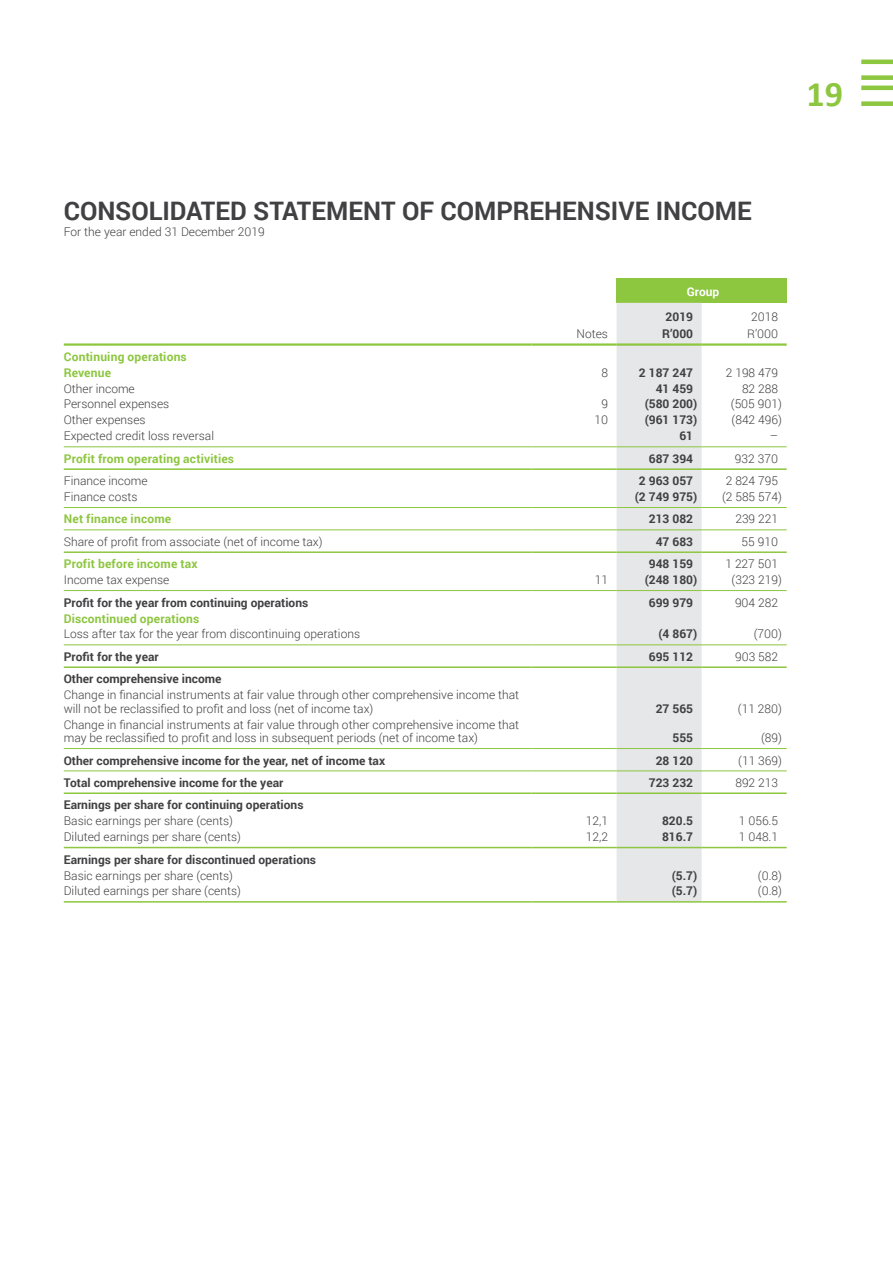
<style>
.page{position:relative;width:893px;height:1263px;background:#fff}
.page>*{position:absolute;margin:0;border:0;box-sizing:border-box;transform-origin:0 0}
.t1{font:700 36px "Calibri";color:#8dc63f}
.t2{font:700 25.5px "Roboto";color:#414042}
.t3{font:300 12px/13.5px "Roboto";color:#414042}
.t4{font:700 12px "Roboto";color:#414042}
.t5{font:700 12px/15.9px "Roboto";letter-spacing:.015em;color:#8dc63f}
.t6{font:700 12px "Roboto";color:#fff}
</style>
<div class="page">
<svg style="left:861px;top:60px;width:32px;height:46px"></svg>
<div style="left:617px;top:279px;width:170px;height:24px;background:#8dc63f"></div>
<div style="left:617px;top:303px;width:85px;height:598px;background:#e6e7e8"></div>
<hr style="left:64px;top:343px;width:467px;height:3px;background:#8dc63f">
<hr style="left:531px;top:343px;width:86px;height:3px;background:#8dc63f">
<hr style="left:617px;top:343px;width:85px;height:3px;background:#8dc63f">
<hr style="left:702px;top:343px;width:85px;height:3px;background:#8dc63f">
<hr style="left:64px;top:446px;width:467px;height:1px;background:#8dc63f">
<hr style="left:531px;top:446px;width:86px;height:1px;background:#8dc63f">
<hr style="left:617px;top:446px;width:85px;height:1px;background:#8dc63f">
<hr style="left:702px;top:446px;width:85px;height:1px;background:#8dc63f">
<hr style="left:64px;top:507px;width:467px;height:1px;background:#8dc63f">
<hr style="left:531px;top:507px;width:86px;height:1px;background:#8dc63f">
<hr style="left:617px;top:507px;width:85px;height:1px;background:#8dc63f">
<hr style="left:702px;top:507px;width:85px;height:1px;background:#8dc63f">
<hr style="left:64px;top:529px;width:467px;height:1px;background:#8dc63f">
<hr style="left:531px;top:529px;width:86px;height:1px;background:#8dc63f">
<hr style="left:617px;top:529px;width:85px;height:1px;background:#8dc63f">
<hr style="left:702px;top:529px;width:85px;height:1px;background:#8dc63f">
<hr style="left:64px;top:590px;width:467px;height:1px;background:#8dc63f">
<hr style="left:531px;top:590px;width:86px;height:1px;background:#8dc63f">
<hr style="left:617px;top:590px;width:85px;height:1px;background:#8dc63f">
<hr style="left:702px;top:590px;width:85px;height:1px;background:#8dc63f">
<hr style="left:64px;top:644px;width:467px;height:1px;background:#8dc63f">
<hr style="left:531px;top:644px;width:86px;height:1px;background:#8dc63f">
<hr style="left:617px;top:644px;width:85px;height:1px;background:#8dc63f">
<hr style="left:702px;top:644px;width:85px;height:1px;background:#8dc63f">
<hr style="left:64px;top:748px;width:467px;height:1px;background:#8dc63f">
<hr style="left:531px;top:748px;width:86px;height:1px;background:#8dc63f">
<hr style="left:617px;top:748px;width:85px;height:1px;background:#8dc63f">
<hr style="left:702px;top:748px;width:85px;height:1px;background:#8dc63f">
<hr style="left:64px;top:770px;width:467px;height:1px;background:#8dc63f">
<hr style="left:531px;top:770px;width:86px;height:1px;background:#8dc63f">
<hr style="left:617px;top:770px;width:85px;height:1px;background:#8dc63f">
<hr style="left:702px;top:770px;width:85px;height:1px;background:#8dc63f">
<hr style="left:64px;top:468px;width:467px;height:2px;background:#8dc63f">
<hr style="left:531px;top:468px;width:86px;height:2px;background:#8dc63f">
<hr style="left:617px;top:468px;width:85px;height:2px;background:#8dc63f">
<hr style="left:702px;top:468px;width:85px;height:2px;background:#8dc63f">
<hr style="left:64px;top:551px;width:467px;height:2px;background:#8dc63f">
<hr style="left:531px;top:551px;width:86px;height:2px;background:#8dc63f">
<hr style="left:617px;top:551px;width:85px;height:2px;background:#8dc63f">
<hr style="left:702px;top:551px;width:85px;height:2px;background:#8dc63f">
<hr style="left:64px;top:666px;width:467px;height:2px;background:#8dc63f">
<hr style="left:531px;top:666px;width:86px;height:2px;background:#8dc63f">
<hr style="left:617px;top:666px;width:85px;height:2px;background:#8dc63f">
<hr style="left:702px;top:666px;width:85px;height:2px;background:#8dc63f">
<hr style="left:64px;top:792px;width:467px;height:2px;background:#8dc63f">
<hr style="left:531px;top:792px;width:86px;height:2px;background:#8dc63f">
<hr style="left:617px;top:792px;width:85px;height:2px;background:#8dc63f">
<hr style="left:702px;top:792px;width:85px;height:2px;background:#8dc63f">
<hr style="left:64px;top:847px;width:467px;height:1px;background:#8dc63f">
<hr style="left:531px;top:847px;width:86px;height:1px;background:#8dc63f">
<hr style="left:617px;top:847px;width:85px;height:1px;background:#8dc63f">
<hr style="left:702px;top:847px;width:85px;height:1px;background:#8dc63f">
<hr style="left:64px;top:901px;width:467px;height:2px;background:#8dc63f">
<hr style="left:531px;top:901px;width:86px;height:2px;background:#8dc63f">
<hr style="left:617px;top:901px;width:85px;height:2px;background:#8dc63f">
<hr style="left:702px;top:901px;width:85px;height:2px;background:#8dc63f">
<h1 class="t1" style="left:806px;top:72px;width:38px">19</h1>
<h2 class="t2" style="left:64px;top:193px;width:689px">CONSOLIDATED STATEMENT OF COMPREHENSIVE INCOME</h2>
<p class="t3" style="left:64px;top:225px;width:203px">For the year ended 31 December 2019</p>
<p class="t6" style="left:687px;top:284px;width:34px">Group</p>
<p class="t4" style="left:666px;top:308px;width:29px">2019</p>
<p class="t3" style="left:751px;top:309px;width:28px">2018</p>
<p class="t5" style="left:64px;top:348px;width:125px">Continuing operations<br>Revenue</p>
<p class="t3" style="left:577px;top:327px;width:33px">Notes</p>
<p class="t4" style="left:662px;top:325px;width:32px">R’000</p>
<p class="t3" style="left:747px;top:327px;width:33px">R’000</p>
<p class="t3" style="left:601px;top:365px;width:8px">8</p>
<p class="t4" style="left:639px;top:364px;width:56px">2 187 247</p>
<p class="t3" style="left:726px;top:365px;width:54px">2 198 479</p>
<p class="t3" style="left:64px;top:381px;width:73px">Other income</p>
<p class="t4" style="left:656px;top:380px;width:39px">41 459</p>
<p class="t3" style="left:742px;top:381px;width:38px">82 288</p>
<p class="t3" style="left:64px;top:397px;width:107px">Personnel expenses</p>
<p class="t3" style="left:601px;top:397px;width:8px">9</p>
<p class="t4" style="left:645px;top:396px;width:54px">(580 200)</p>
<p class="t3" style="left:731px;top:397px;width:53px">(505 901)</p>
<p class="t3" style="left:64px;top:413px;width:83px">Other expenses</p>
<p class="t3" style="left:594px;top:413px;width:15px">10</p>
<p class="t4" style="left:645px;top:412px;width:54px">(961 173)</p>
<p class="t3" style="left:732px;top:413px;width:52px">(842 496)</p>
<p class="t3" style="left:64px;top:429px;width:152px">Expected credit loss reversal</p>
<p class="t4" style="left:679px;top:428px;width:15px">61</p>
<p class="t3" style="left:770px;top:429px;width:10px">–</p>
<p class="t5" style="left:64px;top:450px;width:172px">Profit from operating activities</p>
<p class="t4" style="left:649px;top:450px;width:46px">687 394</p>
<p class="t3" style="left:735px;top:451px;width:45px">932 370</p>
<p class="t3" style="left:64px;top:474px;width:85px">Finance income</p>
<p class="t4" style="left:639px;top:472px;width:56px">2 963 057</p>
<p class="t3" style="left:726px;top:474px;width:54px">2 824 795</p>
<p class="t3" style="left:64px;top:490px;width:75px">Finance costs</p>
<p class="t4" style="left:635px;top:488px;width:64px">(2 749 975)</p>
<p class="t3" style="left:722px;top:490px;width:61px">(2 585 574)</p>
<p class="t5" style="left:64px;top:511px;width:109px">Net finance income</p>
<p class="t4" style="left:649px;top:511px;width:46px">213 082</p>
<p class="t3" style="left:735px;top:512px;width:44px">239 221</p>
<p class="t3" style="left:64px;top:534px;width:260px">Share of profit from associate (net of income tax)</p>
<p class="t4" style="left:656px;top:533px;width:39px">47 683</p>
<p class="t3" style="left:742px;top:534px;width:38px">55 910</p>
<p class="t5" style="left:64px;top:555px;width:135px">Profit before income tax</p>
<p class="t4" style="left:649px;top:555px;width:46px">948 159</p>
<p class="t3" style="left:725px;top:557px;width:54px">1 227 501</p>
<p class="t3" style="left:64px;top:573px;width:107px">Income tax expense</p>
<p class="t3" style="left:595px;top:573px;width:15px">11</p>
<p class="t4" style="left:645px;top:571px;width:54px">(248 180)</p>
<p class="t3" style="left:732px;top:573px;width:52px">(323 219)</p>
<p class="t4" style="left:64px;top:594px;width:246px">Profit for the year from continuing operations</p>
<p class="t4" style="left:649px;top:594px;width:46px">699 979</p>
<p class="t3" style="left:735px;top:595px;width:45px">904 282</p>
<p class="t5" style="left:64px;top:610px;width:137px">Discontinued operations</p>
<p class="t3" style="left:64px;top:627px;width:298px">Loss after tax for the year from discontinuing operations</p>
<p class="t4" style="left:658px;top:626px;width:40px">(4 867)</p>
<p class="t3" style="left:754px;top:627px;width:30px">(700)</p>
<p class="t4" style="left:64px;top:648px;width:96px">Profit for the year</p>
<p class="t4" style="left:649px;top:648px;width:46px">695 112</p>
<p class="t3" style="left:735px;top:649px;width:45px">903 582</p>
<p class="t4" style="left:64px;top:670px;width:159px">Other comprehensive income</p>
<p class="t3" style="left:64px;top:688px;width:457px">Change in financial instruments at fair value through other comprehensive income that will not be reclassified to profit and loss (net of income tax)</p>
<p class="t4" style="left:656px;top:700px;width:39px">27 565</p>
<p class="t3" style="left:738px;top:701px;width:46px">(11 280)</p>
<p class="t3" style="left:64px;top:717px;width:457px">Change in financial instruments at fair value through other comprehensive income that may be reclassified to profit and loss in subsequent periods (net of income tax)</p>
<p class="t4" style="left:672px;top:729px;width:22px">555</p>
<p class="t3" style="left:761px;top:731px;width:22px">(89)</p>
<p class="t4" style="left:64px;top:752px;width:323px">Other comprehensive income for the year, net of income tax</p>
<p class="t4" style="left:656px;top:752px;width:39px">28 120</p>
<p class="t3" style="left:738px;top:753px;width:45px">(11 369)</p>
<p class="t4" style="left:64px;top:774px;width:221px">Total comprehensive income for the year</p>
<p class="t4" style="left:649px;top:774px;width:46px">723 232</p>
<p class="t3" style="left:735px;top:775px;width:44px">892 213</p>
<p class="t4" style="left:64px;top:796px;width:241px">Earnings per share for continuing operations</p>
<p class="t3" style="left:64px;top:814px;width:171px">Basic earnings per share (cents)</p>
<p class="t3" style="left:586px;top:814px;width:24px">12,1</p>
<p class="t4" style="left:662px;top:812px;width:33px">820.5</p>
<p class="t3" style="left:739px;top:814px;width:41px">1 056.5</p>
<p class="t3" style="left:64px;top:830px;width:179px">Diluted earnings per share (cents)</p>
<p class="t3" style="left:586px;top:830px;width:24px">12,2</p>
<p class="t4" style="left:662px;top:828px;width:33px">816.7</p>
<p class="t3" style="left:739px;top:830px;width:41px">1 048.1</p>
<p class="t4" style="left:64px;top:851px;width:254px">Earnings per share for discontinued operations</p>
<p class="t3" style="left:64px;top:868px;width:171px">Basic earnings per share (cents)</p>
<p class="t4" style="left:672px;top:867px;width:27px">(5.7)</p>
<p class="t3" style="left:758px;top:868px;width:26px">(0.8)</p>
<p class="t3" style="left:64px;top:884px;width:179px">Diluted earnings per share (cents)</p>
<p class="t4" style="left:672px;top:883px;width:27px">(5.7)</p>
<p class="t3" style="left:758px;top:884px;width:26px">(0.8)</p>
</div>
